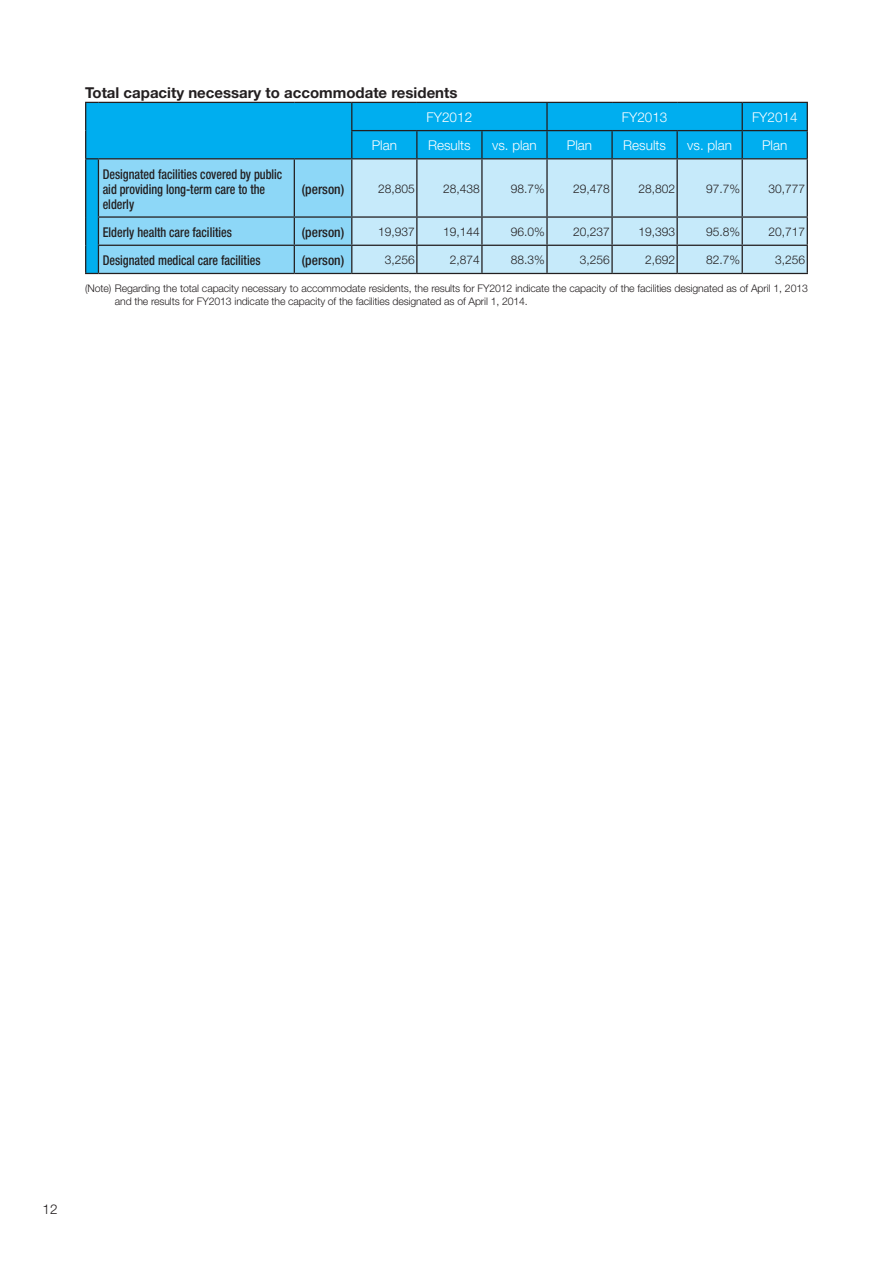
<style>
.page{position:relative;width:893px;height:1263px;background:#fff}
.page>*{position:absolute;margin:0;border:0;box-sizing:border-box;transform-origin:0 0}
.t1{font:700 15px "Helvetica Neue LT Std";color:#231f20}
.t2{font:500 condensed 13.5px/15px "Helvetica Neue LT Std";color:#231f20;scale:.9 1}
.t3{font:300 13.5px "Helvetica Neue LT Std";color:#fff}
.t4{font:500 condensed 13.5px "Helvetica Neue LT Std";color:#231f20}
.t5{font:300 13.5px "Helvetica Neue LT Std";color:#231f20}
.t6{font:300 12px "Helvetica Neue LT Std";color:#231f20}
.t7{font:300 10.5px/13.5px "Helvetica Neue LT Std";letter-spacing:-.01em;color:#231f20}
</style>
<div class="page">
<div style="left:352px;top:103px;width:455px;height:55px;background:#00aeef"></div>
<div style="left:352px;top:159px;width:455px;height:114px;background:#c6eafa"></div>
<hr style="left:352px;top:158px;width:65px;height:1px;background:#231f20">
<hr style="left:417px;top:158px;width:65px;height:1px;background:#231f20">
<hr style="left:416px;top:159px;width:1px;height:57px;background:#231f20">
<hr style="left:482px;top:158px;width:65px;height:1px;background:#231f20">
<hr style="left:481px;top:159px;width:2px;height:57px;background:#231f20">
<hr style="left:547px;top:158px;width:65px;height:1px;background:#231f20">
<hr style="left:546px;top:159px;width:2px;height:57px;background:#231f20">
<hr style="left:612px;top:158px;width:65px;height:1px;background:#231f20">
<hr style="left:611px;top:159px;width:2px;height:57px;background:#231f20">
<hr style="left:677px;top:158px;width:65px;height:1px;background:#231f20">
<hr style="left:676px;top:159px;width:2px;height:57px;background:#231f20">
<hr style="left:742px;top:158px;width:66px;height:1px;background:#231f20">
<hr style="left:742px;top:159px;width:1px;height:57px;background:#231f20">
<hr style="left:807px;top:159px;width:1px;height:57px;background:#231f20">
<hr style="left:352px;top:216px;width:65px;height:2px;background:#231f20">
<hr style="left:417px;top:216px;width:65px;height:2px;background:#231f20">
<hr style="left:482px;top:216px;width:65px;height:2px;background:#231f20">
<hr style="left:481px;top:218px;width:2px;height:27px;background:#231f20">
<hr style="left:547px;top:216px;width:65px;height:2px;background:#231f20">
<hr style="left:546px;top:218px;width:2px;height:27px;background:#231f20">
<hr style="left:612px;top:216px;width:65px;height:2px;background:#231f20">
<hr style="left:611px;top:218px;width:2px;height:27px;background:#231f20">
<hr style="left:677px;top:216px;width:65px;height:2px;background:#231f20">
<hr style="left:676px;top:218px;width:2px;height:27px;background:#231f20">
<hr style="left:742px;top:216px;width:66px;height:2px;background:#231f20">
<hr style="left:352px;top:245px;width:65px;height:1px;background:#231f20">
<hr style="left:417px;top:245px;width:65px;height:1px;background:#231f20">
<svg style="left:416px;top:218px;width:1px;height:55px"></svg>
<hr style="left:482px;top:245px;width:65px;height:1px;background:#231f20">
<hr style="left:481px;top:246px;width:2px;height:27px;background:#231f20">
<hr style="left:547px;top:245px;width:65px;height:1px;background:#231f20">
<hr style="left:546px;top:246px;width:2px;height:27px;background:#231f20">
<hr style="left:612px;top:245px;width:65px;height:1px;background:#231f20">
<hr style="left:611px;top:246px;width:2px;height:27px;background:#231f20">
<hr style="left:677px;top:245px;width:65px;height:1px;background:#231f20">
<hr style="left:676px;top:246px;width:2px;height:27px;background:#231f20">
<hr style="left:742px;top:245px;width:66px;height:1px;background:#231f20">
<svg style="left:742px;top:218px;width:1px;height:55px"></svg>
<svg style="left:807px;top:218px;width:1px;height:55px"></svg>
<hr style="left:352px;top:273px;width:65px;height:1px;background:#231f20">
<hr style="left:417px;top:273px;width:65px;height:1px;background:#231f20">
<hr style="left:482px;top:273px;width:65px;height:1px;background:#231f20">
<hr style="left:547px;top:273px;width:65px;height:1px;background:#231f20">
<hr style="left:612px;top:273px;width:65px;height:1px;background:#231f20">
<hr style="left:677px;top:273px;width:65px;height:1px;background:#231f20">
<hr style="left:742px;top:273px;width:66px;height:1px;background:#231f20">
<hr style="left:352px;top:102px;width:65px;height:1px;background:#231f20">
<hr style="left:417px;top:102px;width:65px;height:1px;background:#231f20">
<hr style="left:482px;top:102px;width:65px;height:1px;background:#231f20">
<hr style="left:547px;top:102px;width:65px;height:1px;background:#231f20">
<hr style="left:546px;top:103px;width:2px;height:27px;background:#231f20">
<hr style="left:612px;top:102px;width:65px;height:1px;background:#231f20">
<hr style="left:677px;top:102px;width:65px;height:1px;background:#231f20">
<hr style="left:742px;top:102px;width:66px;height:1px;background:#231f20">
<hr style="left:351px;top:130px;width:66px;height:1px;background:#231f20">
<svg style="left:85px;top:102px;width:267px;height:172px;background:#57bfe9"></svg>
<hr style="left:417px;top:130px;width:65px;height:1px;background:#231f20">
<svg style="left:416px;top:131px;width:1px;height:27px"></svg>
<hr style="left:482px;top:130px;width:65px;height:1px;background:#231f20">
<hr style="left:481px;top:131px;width:2px;height:27px;background:#231f20">
<hr style="left:547px;top:130px;width:65px;height:1px;background:#231f20">
<hr style="left:546px;top:131px;width:2px;height:27px;background:#231f20">
<hr style="left:612px;top:130px;width:65px;height:1px;background:#231f20">
<hr style="left:611px;top:131px;width:2px;height:27px;background:#231f20">
<hr style="left:677px;top:130px;width:65px;height:1px;background:#231f20">
<hr style="left:676px;top:131px;width:2px;height:27px;background:#231f20">
<hr style="left:742px;top:130px;width:66px;height:1px;background:#231f20">
<svg style="left:742px;top:103px;width:1px;height:55px"></svg>
<svg style="left:807px;top:103px;width:1px;height:55px"></svg>
<h1 class="t1" style="left:85px;top:83px;width:374px">Total capacity necessary to accommodate residents</h1>
<p class="t3" style="left:427px;top:109px;width:47px">FY2012</p>
<p class="t3" style="left:622px;top:109px;width:47px">FY2013</p>
<p class="t3" style="left:752px;top:109px;width:47px">FY2014</p>
<p class="t3" style="left:372px;top:137px;width:27px">Plan</p>
<p class="t3" style="left:428px;top:137px;width:44px">Results</p>
<p class="t3" style="left:492px;top:137px;width:46px">vs. plan</p>
<p class="t3" style="left:567px;top:137px;width:27px">Plan</p>
<p class="t3" style="left:623px;top:137px;width:44px">Results</p>
<p class="t3" style="left:687px;top:137px;width:46px">vs. plan</p>
<p class="t3" style="left:762px;top:137px;width:27px">Plan</p>
<p class="t2" style="left:103px;top:166px;width:201px">Designated facilities covered by public aid providing long-term care to the elderly</p>
<p class="t4" style="left:302px;top:181px;width:44px">(person)</p>
<p class="t6" style="left:378px;top:181px;width:38px">28,805</p>
<p class="t6" style="left:443px;top:181px;width:38px">28,438</p>
<p class="t6" style="left:511px;top:181px;width:36px">98.7%</p>
<p class="t6" style="left:573px;top:181px;width:38px">29,478</p>
<p class="t6" style="left:638px;top:181px;width:38px">28,802</p>
<p class="t6" style="left:706px;top:181px;width:36px">97.7%</p>
<p class="t6" style="left:768px;top:181px;width:38px">30,777</p>
<p class="t2" style="left:103px;top:224px;width:145px">Elderly health care facilities</p>
<p class="t4" style="left:302px;top:224px;width:44px">(person)</p>
<p class="t6" style="left:378px;top:225px;width:38px">19,937</p>
<p class="t6" style="left:443px;top:225px;width:38px">19,144</p>
<p class="t6" style="left:511px;top:225px;width:36px">96.0%</p>
<p class="t6" style="left:573px;top:225px;width:38px">20,237</p>
<p class="t6" style="left:638px;top:225px;width:38px">19,393</p>
<p class="t6" style="left:706px;top:225px;width:36px">95.8%</p>
<p class="t6" style="left:768px;top:225px;width:38px">20,717</p>
<p class="t2" style="left:103px;top:252px;width:177px">Designated medical care facilities</p>
<p class="t4" style="left:302px;top:252px;width:44px">(person)</p>
<p class="t6" style="left:385px;top:253px;width:32px">3,256</p>
<p class="t6" style="left:450px;top:253px;width:32px">2,874</p>
<p class="t6" style="left:511px;top:253px;width:36px">88.3%</p>
<p class="t6" style="left:580px;top:253px;width:32px">3,256</p>
<p class="t6" style="left:645px;top:253px;width:32px">2,692</p>
<p class="t6" style="left:706px;top:253px;width:36px">82.7%</p>
<p class="t6" style="left:775px;top:253px;width:32px">3,256</p>
<p class="t7" style="left:115px;top:281px;width:695px;text-indent:-30px">(Note) Regarding the total capacity necessary to accommodate residents, the results for FY2012 indicate the capacity of the facilities designated as of April 1, 2013 and the results for FY2013 indicate the capacity of the facilities designated as of April 1, 2014.</p>
<p class="t5" style="left:43px;top:1200px;width:17px">12</p>
</div>
